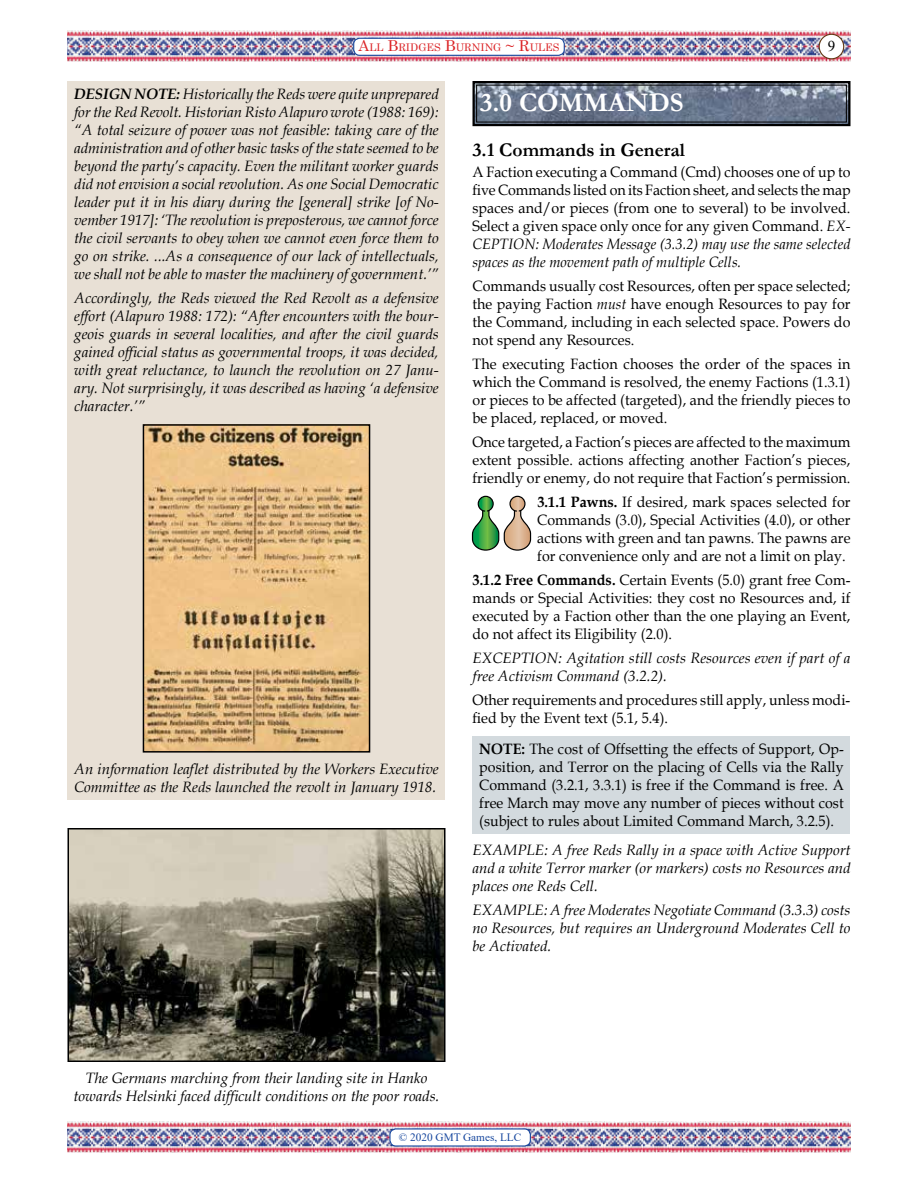
<style>
.page{position:relative;width:918px;height:1188px;background:#fff}
.page>*{position:absolute;margin:0;border:0;box-sizing:border-box;transform-origin:0 0}
.t1{font:700 27px "Garamond";color:#fff}
.t2{font:700 19.5px "Garamond";color:#000}
.t3{font:15px/18px "Book Antiqua";letter-spacing:.005em;color:#000;text-align:justify;scale:.95 1}
.t4{font:italic 15px/18px "Book Antiqua";color:#000;text-align:justify}
.t5{font:15px "Times New Roman";color:#000}
.t6{font:11.25px "Times New Roman";color:#17479e}
.t7{font:10.5px "Century";color:#db2225}
.s1{font-size:15px}
.s2{font-weight:700}
.s3{font-style:italic}
</style>
<div class="page">
<img style="left:68px;top:31px;width:782px;height:30px">
<img style="left:68px;top:1122px;width:782px;height:30px">
<div style="left:819px;top:34px;width:25px;height:25px;background:#fff;border-radius:50%"></div>
<div style="left:819px;top:34px;width:25px;height:25px;border:1px solid #643a15;border-radius:50%"></div>
<div style="left:354px;top:38px;width:210px;height:17px;background:#fff;border-radius:6px"></div>
<div style="left:353px;top:38px;width:212px;height:18px;border:1px solid #17479e;border-radius:6px"></div>
<div style="left:390px;top:1129px;width:140px;height:17px;background:#fff;border-radius:6px"></div>
<div style="left:389px;top:1128px;width:142px;height:19px;border:1px solid #17479e;border-radius:6px"></div>
<div style="left:68px;top:81px;width:378px;height:719px;background:#e8e0d5"></div>
<img style="left:146px;top:427px;width:221px;height:323px">
<div style="left:143px;top:424px;width:227px;height:329px;border:2px solid #000"></div>
<img style="left:71px;top:831px;width:372px;height:228px">
<div style="left:68px;top:828px;width:378px;height:234px;border:2px solid #000"></div>
<svg style="left:472px;top:81px;width:379px;height:46px;background:#636d7f"></svg>
<div style="left:476px;top:85px;width:371px;height:37px;border:1px solid #000"></div>
<svg style="left:471px;top:495px;width:61px;height:56px"></svg>
<div style="left:472px;top:736px;width:378px;height:98px;background:#d3dade"></div>
<p class="t7" style="left:359px;top:39px;width:202px"><span class="s1">A</span>LL <span class="s1">B</span>RIDGES <span class="s1">B</span>URNING <span class="s1">~ R</span>ULES</p>
<p class="t5" style="left:828px;top:35px;width:9px">9</p>
<p class="t4" style="left:74px;top:84px;width:366px"><span class="s2">DESIGN NOTE:</span> Historically the Reds were quite unprepared for the Red Revolt. Historian Risto Alapuro wrote (1988: 169): “A total seizure of power was not feasible: taking care of the administration and of other basic tasks of the state seemed to be beyond the party’s capacity. Even the militant worker guards did not envision a social revolution. As one Social Democratic leader put it in his diary during the [general] strike [of No&shy;vember 1917]: ‘The revolution is preposterous, we cannot force the civil servants to obey when we cannot even force them to go on strike. ...As a consequence of our lack of intellectuals, we shall not be able to master the machinery of government.’”</p>
<p class="t4" style="left:74px;top:288px;width:366px">Accordingly, the Reds viewed the Red Revolt as a defensive effort (Alapuro 1988: 172): “After encounters with the bour&shy;geois guards in several localities, and after the civil guards gained official status as governmental troops, it was decided, with great reluctance, to launch the revolution on 27 Janu&shy;ary. Not surprisingly, it was described as having ‘a defensive character.’”</p>
<p class="t4" style="left:74px;top:759px;width:366px">An information leaflet distributed by the Workers Executive<br>Committee as the Reds launched the revolt in January 1918.</p>
<h1 class="t1" style="left:480px;top:85px;width:205px">3.0 COMMANDS</h1>
<h2 class="t2" style="left:472px;top:136px;width:214px">3.1 Commands in General</h2>
<p class="t3" style="left:472px;top:162px;width:400px">A Faction executing a Command (Cmd) chooses one of up to five Commands listed on its Faction sheet, and selects the map spaces and/or pieces (from one to several) to be involved.<br>Select a given space only once for any given Command. <span class="s3">EX-CEPTION: Moderates Message (3.3.2) may use the same selected spaces as the movement path of multiple Cells.</span></p>
<p class="t3" style="left:472px;top:276px;width:399px">Commands usually cost Resources, often per space selected; the paying Faction <span class="s3">must</span> have enough Resources to pay for the Command, including in each selected space. Powers do not spend any Resources.</p>
<p class="t3" style="left:472px;top:354px;width:399px">The executing Faction chooses the order of the spaces in which the Command is resolved, the enemy Factions (1.3.1) or pieces to be affected (targeted), and the friendly pieces to be placed, replaced, or moved.</p>
<p class="t3" style="left:472px;top:432px;width:399px">Once targeted, a Faction’s pieces are affected to the maximum extent possible. actions affecting another Faction’s pieces, friendly or enemy, do not require that Faction’s permission.</p>
<p class="t3" style="left:537px;top:492px;width:331px"><span class="s2">3.1.1 Pawns.</span> If desired, mark spaces selected for Commands (3.0), Special Activities (4.0), or other actions with green and tan pawns. The pawns are for convenience only and are not a limit on play.</p>
<p class="t3" style="left:472px;top:570px;width:399px"><span class="s2">3.1.2 Free Commands.</span> Certain Events (5.0) grant free Com&shy;mands or Special Activities: they cost no Resources and, if executed by a Faction other than the one playing an Event, do not affect its Eligibility (2.0).</p>
<p class="t4" style="left:473px;top:648px;width:379px">EXCEPTION: Agitation still costs Resources even if part of a free Activism Command (3.2.2).</p>
<p class="t3" style="left:473px;top:690px;width:399px">Other requirements and procedures still apply, unless modi&shy;fied by the Event text (5.1, 5.4).</p>
<p class="t3" style="left:479px;top:739px;width:385px"><span class="s2">NOTE:</span> The cost of Offsetting the effects of Support, Op&shy;position, and Terror on the placing of Cells via the Rally Command (3.2.1, 3.3.1) is free if the Command is free. A free March may move any number of pieces without cost (subject to rules about Limited Command March, 3.2.5).</p>
<p class="t4" style="left:473px;top:840px;width:380px">EXAMPLE: A free Reds Rally in a space with Active Support and a white Terror marker (or markers) costs no Resources and places one Reds Cell.</p>
<p class="t4" style="left:473px;top:900px;width:380px">EXAMPLE: A free Moderates Negotiate Command (3.3.3) costs no Resources, but requires an Underground Moderates Cell to be Activated.</p>
<p class="t4" style="left:74px;top:1068px;width:367px;text-align:center">The Germans marching from their landing site in Hanko towards Helsinki faced difficult conditions on the poor roads.</p>
<p class="t6" style="left:399px;top:1129px;width:124px">© 2020 GMT Games, LLC</p>
</div>
